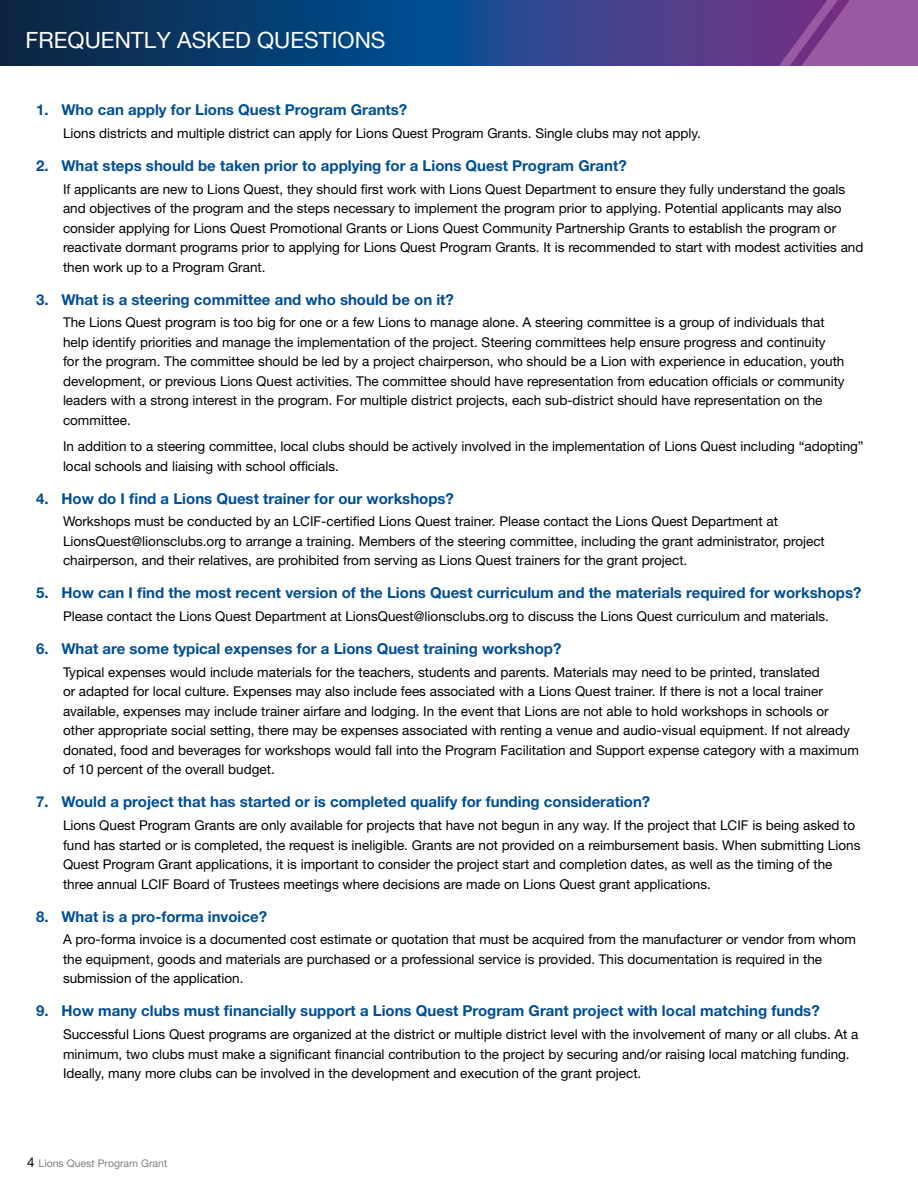
<style>
.page{position:relative;width:918px;height:1188px;background:#fff}
.page>*{position:absolute;margin:0;border:0;box-sizing:border-box;transform-origin:0 0}
.t1{font:22.5px "Helvetica Neue LT Std";color:#fff}
.t2{font:700 15px "Helvetica Neue LT Std";color:#004e95}
.t3{font:13.5px/19.5px "Helvetica Neue LT Std";color:#000}
.t4{font:10.5px "Helvetica Neue LT Std";color:#808285}
.s1{font-size:13.5px;color:#000}
</style>
<div class="page">
<svg style="left:0;top:0;width:779px;height:66px;background:#1f3d79"></svg>
<svg style="left:779px;top:0;width:139px;height:66px;background:#8e4f9a"></svg>
<h1 class="t1" style="left:26px;top:27px;width:362px">FREQUENTLY ASKED QUESTIONS</h1>
<p class="t2" style="left:36px;top:101px;width:373px">1. Who can apply for Lions Quest Program Grants?</p>
<p class="t3" style="left:63px;top:123px;width:639px">Lions districts and multiple district can apply for Lions Quest Program Grants. Single clubs may not apply.</p>
<p class="t2" style="left:36px;top:156px;width:592px">2. What steps should be taken prior to applying for a Lions Quest Program Grant?</p>
<p class="t3" style="left:63px;top:179px;width:802px">If applicants are new to Lions Quest, they should first work with Lions Quest Department to ensure they fully understand the goals and objectives of the program and the steps necessary to implement the program prior to applying. Potential applicants may also consider applying for Lions Quest Promotional Grants or Lions Quest Community Partnership Grants to establish the program or reactivate dormant programs prior to applying for Lions Quest Program Grants. It is recommended to start with modest activities and then work up to a Program Grant.</p>
<p class="t2" style="left:36px;top:290px;width:419px">3. What is a steering committee and who should be on it?</p>
<p class="t3" style="left:63px;top:313px;width:783px">The Lions Quest program is too big for one or a few Lions to manage alone. A steering committee is a group of individuals that help identify priorities and manage the implementation of the project. Steering committees help ensure progress and continuity for the program. The committee should be led by a project chairperson, who should be a Lion with experience in education, youth development, or previous Lions Quest activities. The committee should have representation from education officials or community leaders with a strong interest in the program. For multiple district projects, each sub-district should have representation on the committee.</p>
<p class="t3" style="left:63px;top:436px;width:802px">In addition to a steering committee, local clubs should be actively involved in the implementation of Lions Quest including “adopting” local schools and liaising with school officials.</p>
<p class="t2" style="left:36px;top:489px;width:419px">4. How do I find a Lions Quest trainer for our workshops?</p>
<p class="t3" style="left:63px;top:512px;width:763px">Workshops must be conducted by an LCIF-certified Lions Quest trainer. Please contact the Lions Quest Department at<br>LionsQuest@lionsclubs.org to arrange a training. Members of the steering committee, including the grant administrator, project chairperson, and their relatives, are prohibited from serving as Lions Quest trainers for the grant project.</p>
<p class="t2" style="left:36px;top:584px;width:827px">5. How can I find the most recent version of the Lions Quest curriculum and the materials required for workshops?</p>
<p class="t3" style="left:63px;top:606px;width:767px">Please contact the Lions Quest Department at LionsQuest@lionsclubs.org to discuss the Lions Quest curriculum and materials.</p>
<p class="t2" style="left:36px;top:640px;width:527px">6. What are some typical expenses for a Lions Quest training workshop?</p>
<p class="t3" style="left:63px;top:662px;width:797px">Typical expenses would include materials for the teachers, students and parents. Materials may need to be printed, translated<br>or adapted for local culture. Expenses may also include fees associated with a Lions Quest trainer. If there is not a local trainer available, expenses may include trainer airfare and lodging. In the event that Lions are not able to hold workshops in schools or other appropriate social setting, there may be expenses associated with renting a venue and audio-visual equipment. If not already donated, food and beverages for workshops would fall into the Program Facilitation and Support expense category with a maximum of 10 percent of the overall budget.</p>
<p class="t2" style="left:36px;top:793px;width:616px">7. Would a project that has started or is completed qualify for funding consideration?</p>
<p class="t3" style="left:63px;top:815px;width:799px">Lions Quest Program Grants are only available for projects that have not begun in any way. If the project that LCIF is being asked to fund has started or is completed, the request is ineligible. Grants are not provided on a reimbursement basis. When submitting Lions Quest Program Grant applications, it is important to consider the project start and completion dates, as well as the timing of the three annual LCIF Board of Trustees meetings where decisions are made on Lions Quest grant applications.</p>
<p class="t2" style="left:36px;top:907px;width:233px">8. What is a pro-forma invoice?</p>
<p class="t3" style="left:63px;top:930px;width:794px">A pro-forma invoice is a documented cost estimate or quotation that must be acquired from the manufacturer or vendor from whom the equipment, goods and materials are purchased or a professional service is provided. This documentation is required in the submission of the application.</p>
<p class="t2" style="left:36px;top:1002px;width:785px">9. How many clubs must financially support a Lions Quest Program Grant project with local matching funds?</p>
<p class="t3" style="left:63px;top:1024px;width:797px">Successful Lions Quest programs are organized at the district or multiple district level with the involvement of many or all clubs. At a minimum, two clubs must make a significant financial contribution to the project by securing and/or raising local matching funding.<br>Ideally, many more clubs can be involved in the development and execution of the grant project.</p>
<p class="t4" style="left:27px;top:1157px;width:142px"><span class="s1">4</span> Lions Quest Program Grant</p>
</div>
